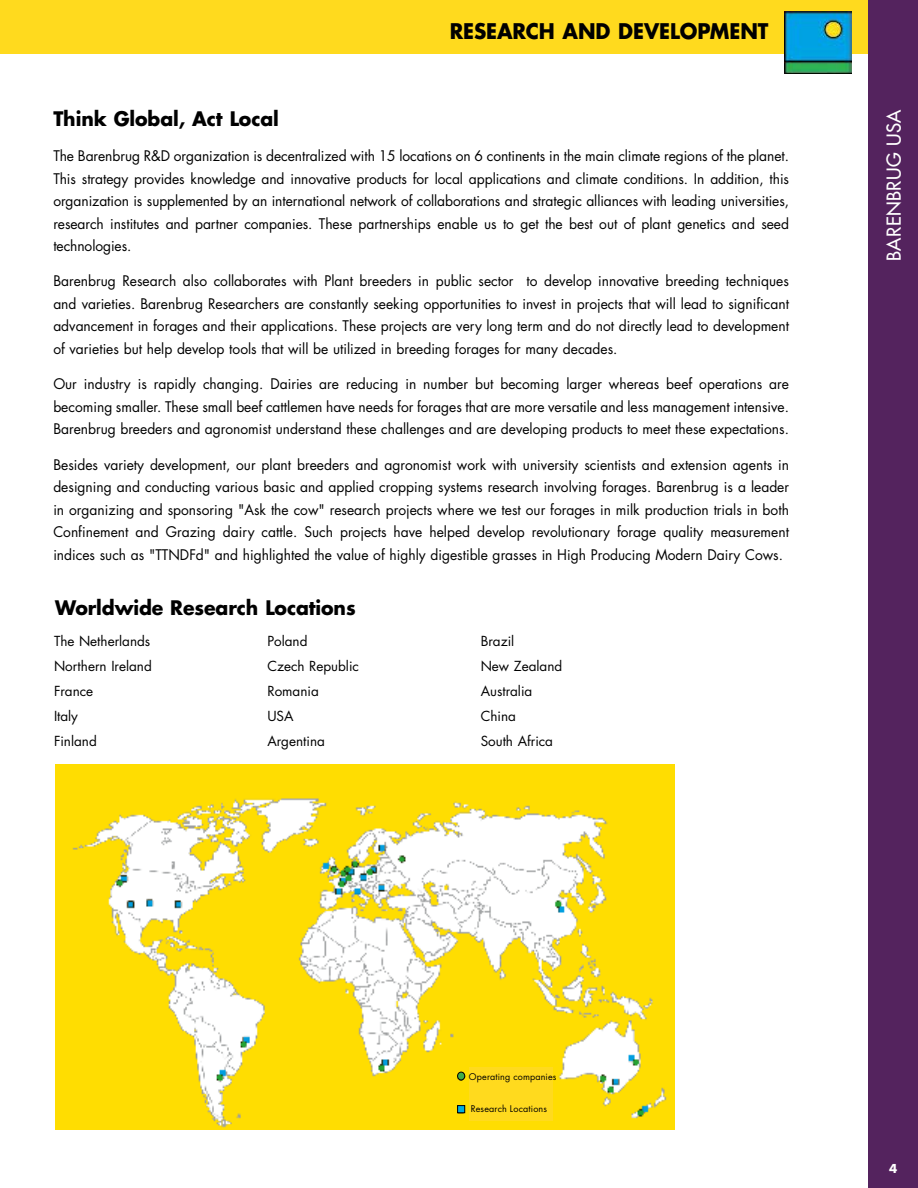
<style>
.page{position:relative;width:918px;height:1188px;background:#fff}
.page>*{position:absolute;margin:0;border:0;box-sizing:border-box;transform-origin:0 0}
.t1{font:700 21px "Futura Std";color:#000;scale:.95 1}
.t2{font:700 19.5px "Futura Std";letter-spacing:-.005em;color:#000}
.t3{font:500 18.75px "Futura Std";color:#fff}
.t4{font:14.25px/22.5px "Futura Std";color:#000;text-align:justify}
.t5{font:13.5px/24.9px "Futura Std";color:#000}
.t6{font:700 12px "Futura Std";color:#fff}
.t7{font:9px "Futura Std";letter-spacing:.02em;color:#000}
</style>
<div class="page">
<div style="left:0;top:0;width:918px;height:53px;background:#ffda1e"></div>
<div style="left:868px;top:0;width:50px;height:1188px;background:#54235e"></div>
<img style="left:784px;top:11px;width:67px;height:63px">
<img style="left:55px;top:765px;width:620px;height:365px">
<div style="left:458px;top:1106px;width:7px;height:7px;background:#00aee0"></div>
<div style="left:457px;top:1105px;width:8px;height:8px;border:1px solid #000"></div>
<div style="left:458px;top:1072px;width:7px;height:8px;background:#41ad49;border-radius:50%"></div>
<div style="left:457px;top:1072px;width:8px;height:8px;border:1px solid #000;border-radius:50%"></div>
<div style="left:469px;top:1067px;width:83px;height:54px;background:#ffda1e"></div>
<h1 class="t1" style="left:450px;top:17px;width:337px">researc h and development</h1>
<h2 class="t2" style="left:53px;top:105px;width:227px">Think Global, Act Local</h2>
<p class="t4" style="left:53px;top:145px;width:737px">The Barenbrug R&amp;D organization is decentralized with 15 locations on 6 continents in the main climate regions of the planet.<br>This strategy provides knowledge and innovative products for local applications and climate conditions. In addition, this organization is supplemented by an international network of collaborations and strategic alliances with leading universities, research institutes and partner companies. These partnerships enable us to get the best out of plant genetics and seed technologies.</p>
<p class="t4" style="left:53px;top:270px;width:737px">Barenbrug Research also collaborates with Plant breeders in public sector to develop innovative breeding techniques and varieties. Barenbrug Researchers are constantly seeking opportunities to invest in projects that will lead to significant advancement in forages and their applications. These projects are very long term and do not directly lead to development of varieties but help develop tools that will be utilized in breeding forages for many decades.</p>
<p class="t4" style="left:53px;top:373px;width:737px">Our industry is rapidly changing. Dairies are reducing in number but becoming larger whereas beef operations are becoming smaller. These small beef cattlemen have needs for forages that are more versatile and less management intensive.<br>Barenbrug breeders and agronomist understand these challenges and are developing products to meet these expectations.</p>
<p class="t4" style="left:53px;top:454px;width:737px">Besides variety development, our plant breeders and agronomist work with university scientists and extension agents in designing and conducting various basic and applied cropping systems research involving forages. Barenbrug is a leader in organizing and sponsoring "Ask the cow" research projects where we test our forages in milk production trials in both Confinement and Grazing dairy cattle. Such projects have helped develop revolutionary forage quality measurement indices such as "TTN DFd" and highlighted the value of highly digestible grasses in High Producing Modern Dairy Cows.</p>
<h2 class="t2" style="left:55px;top:595px;width:302px">Worldwide Research Locations</h2>
<p class="t5" style="left:54px;top:629px;width:99px">The Netherlands<br>Northern Ireland<br>France<br>Italy<br>Finland</p>
<p class="t5" style="left:267px;top:629px;width:93px">Poland<br>Czech Republic<br>Romania<br>USA<br>Argentina</p>
<p class="t5" style="left:481px;top:629px;width:83px">Brazil<br>New Zealand<br>Australia<br>China<br>South Africa</p>
<h3 class="t3" style="left:882px;top:261px;width:150px;rotate:-90deg">barenbrug usa</h3>
<p class="t7" style="left:469px;top:1071px;width:89px">Operating companies</p>
<p class="t7" style="left:471px;top:1103px;width:78px">Research Locations</p>
<p class="t6" style="left:889px;top:1160px;width:10px">4</p>
</div>
